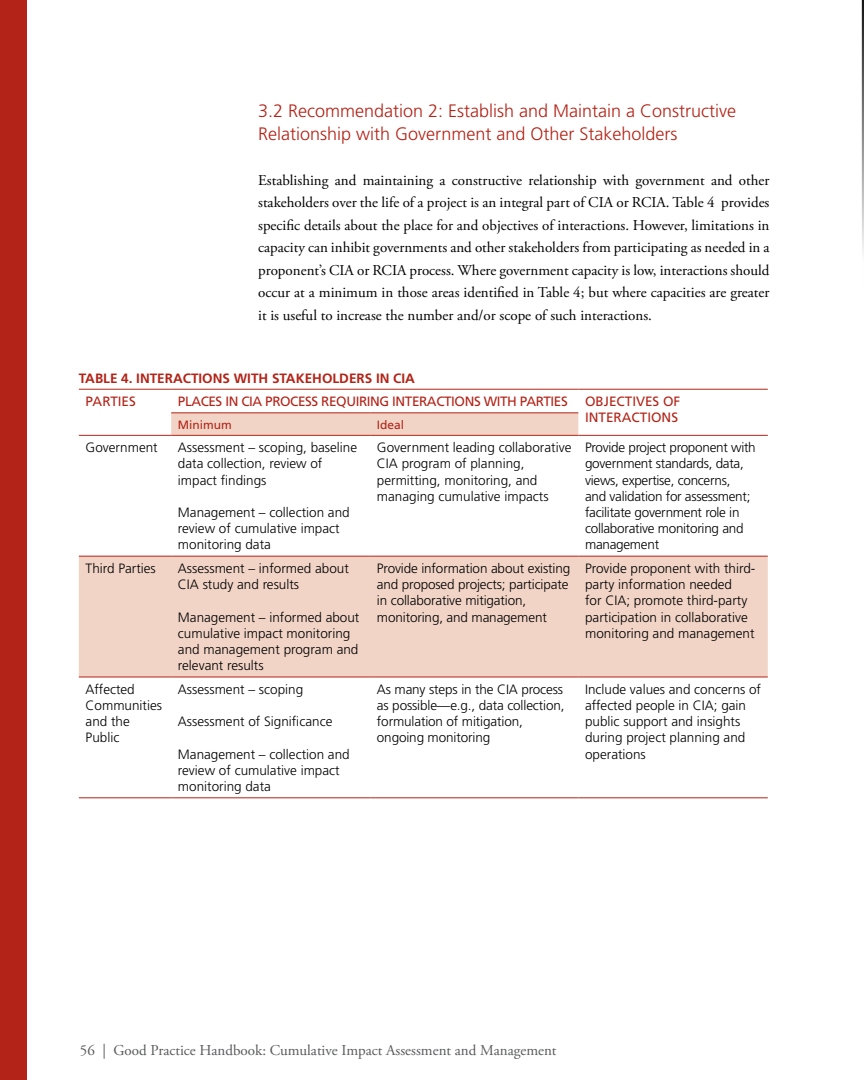
<style>
.page{position:relative;width:864px;height:1080px;background:#fff}
.page>*{position:absolute;margin:0;border:0;box-sizing:border-box;transform-origin:0 0}
.t1{font:300 18px/22.5px "Frutiger LT Std";color:#b32317}
.t2{font:15px/22.5px "Adobe Garamond Pro";color:#000;text-align:justify}
.t3{font:15px "Adobe Garamond Pro";color:#58595b}
.t4{font:300 13.5px/16.2px "Frutiger LT Std";color:#000}
.t5{font:300 13.5px/16.2px "Frutiger LT Std";letter-spacing:-.02em;color:#000}
.t6{font:13.5px "Frutiger LT Std";letter-spacing:-.03em;color:#b32317}
.t7{font:700 13.5px "Frutiger LT Std";color:#b32317}
.t8{font:13.5px/16.2px "Frutiger LT Std";color:#b32317}
.t9{font:12px "Frutiger LT Std";color:#b32317}
</style>
<div class="page">
<div style="left:0;top:0;width:27px;height:1080px;background:#b32317"></div>
<svg style="left:862px;top:0;width:2px;height:252px"></svg>
<svg style="left:79px;top:413px;width:689px;height:264px;fill:#f1d4c6"></svg>
<hr style="left:79px;top:389px;width:92px;height:1px;background:#b32317">
<hr style="left:171px;top:389px;width:199px;height:1px;background:#b32317">
<hr style="left:370px;top:389px;width:208px;height:1px;background:#b32317">
<hr style="left:578px;top:389px;width:190px;height:1px;background:#b32317">
<hr style="left:171px;top:412px;width:199px;height:1px;background:#b32317">
<hr style="left:370px;top:412px;width:208px;height:1px;background:#b32317">
<hr style="left:79px;top:435px;width:92px;height:1px;background:#b32317">
<hr style="left:171px;top:435px;width:199px;height:1px;background:#b32317">
<hr style="left:370px;top:435px;width:208px;height:1px;background:#b32317">
<hr style="left:578px;top:435px;width:190px;height:1px;background:#b32317">
<hr style="left:79px;top:556px;width:92px;height:1px;background:#b32317">
<hr style="left:171px;top:556px;width:199px;height:1px;background:#b32317">
<hr style="left:370px;top:556px;width:208px;height:1px;background:#b32317">
<hr style="left:578px;top:556px;width:190px;height:1px;background:#b32317">
<hr style="left:79px;top:677px;width:92px;height:1px;background:#b32317">
<hr style="left:171px;top:677px;width:199px;height:1px;background:#b32317">
<hr style="left:370px;top:677px;width:208px;height:1px;background:#b32317">
<hr style="left:578px;top:677px;width:190px;height:1px;background:#b32317">
<hr style="left:79px;top:797px;width:92px;height:1px;background:#b32317">
<hr style="left:171px;top:797px;width:199px;height:1px;background:#b32317">
<hr style="left:370px;top:797px;width:208px;height:1px;background:#b32317">
<hr style="left:578px;top:797px;width:190px;height:1px;background:#b32317">
<h1 class="t1" style="left:258px;top:100px;width:480px">3.2 Recommendation 2: Establish and Maintain a Constructive<br>Relationship with Government and Other Stakeholders</h1>
<p class="t2" style="left:258px;top:169px;width:513px">Establishing and maintaining a constructive relationship with government and other stakeholders over the life of a project is an integral part of CIA or RCIA. Table 4 provides specific details about the place for and objectives of interactions. However, limitations in capacity can inhibit governments and other stakeholders from participating as needed in a proponent’s CIA or RCIA process. Where government capacity is low, interactions should occur at a minimum in those areas identified in Table 4; but where capacities are greater it is useful to increase the number and/or scope of such interactions.</p>
<p class="t7" style="left:79px;top:370px;width:338px">TABLE 4. INTERACTIONS WITH STAKEHOLDERS IN CIA</p>
<p class="t8" style="left:86px;top:393px;width:52px">PARTIES</p>
<p class="t6" style="left:178px;top:393px;width:391px">PLACES IN CIA PROCESS REQUIRING INTERACTIONS WITH PARTIES</p>
<p class="t8" style="left:585px;top:393px;width:97px">OBJECTIVES OF<br>INTERACTIONS</p>
<p class="t9" style="left:178px;top:417px;width:55px">Minimum</p>
<p class="t9" style="left:377px;top:417px;width:29px">Ideal</p>
<p class="t4" style="left:86px;top:440px;width:74px">Government</p>
<p class="t4" style="left:178px;top:440px;width:181px">Assessment – scoping, baseline data collection, review of impact findings</p>
<p class="t4" style="left:178px;top:504px;width:173px">Management – collection and review of cumulative impact monitoring data</p>
<p class="t4" style="left:377px;top:440px;width:196px">Government leading collaborative<br>CIA program of planning, permitting, monitoring, and managing cumulative impacts</p>
<p class="t5" style="left:585px;top:440px;width:172px">Provide project proponent with government standards, data, views, expertise, concerns,<br>and validation for assessment; facilitate government role in collaborative monitoring and management</p>
<p class="t4" style="left:86px;top:560px;width:72px">Third Parties</p>
<p class="t4" style="left:178px;top:560px;width:173px">Assessment – informed about<br>CIA study and results</p>
<p class="t4" style="left:178px;top:609px;width:183px">Management – informed about cumulative impact monitoring and management program and relevant results</p>
<p class="t4" style="left:86px;top:681px;width:78px">Affected<br>Communities and the<br>Public</p>
<p class="t4" style="left:178px;top:681px;width:127px">Assessment – scoping</p>
<p class="t4" style="left:178px;top:714px;width:156px">Assessment of Significance</p>
<p class="t4" style="left:178px;top:746px;width:173px">Management – collection and review of cumulative impact monitoring data</p>
<p class="t4" style="left:377px;top:560px;width:195px">Provide information about existing and proposed projects; participate in collaborative mitigation, monitoring, and management</p>
<p class="t4" style="left:585px;top:560px;width:172px">Provide proponent with third&shy;party information needed<br>for CIA; promote third-party participation in collaborative monitoring and management</p>
<p class="t4" style="left:377px;top:681px;width:189px">As many steps in the CIA process as possible—e.g., data collection, formulation of mitigation, ongoing monitoring</p>
<p class="t4" style="left:585px;top:681px;width:177px">Include values and concerns of affected people in CIA; gain public support and insights during project planning and operations</p>
<p class="t3" style="left:80px;top:1041px;width:478px">56 | Good Practice Handbook: Cumulative Impact Assessment and Management</p>
</div>
